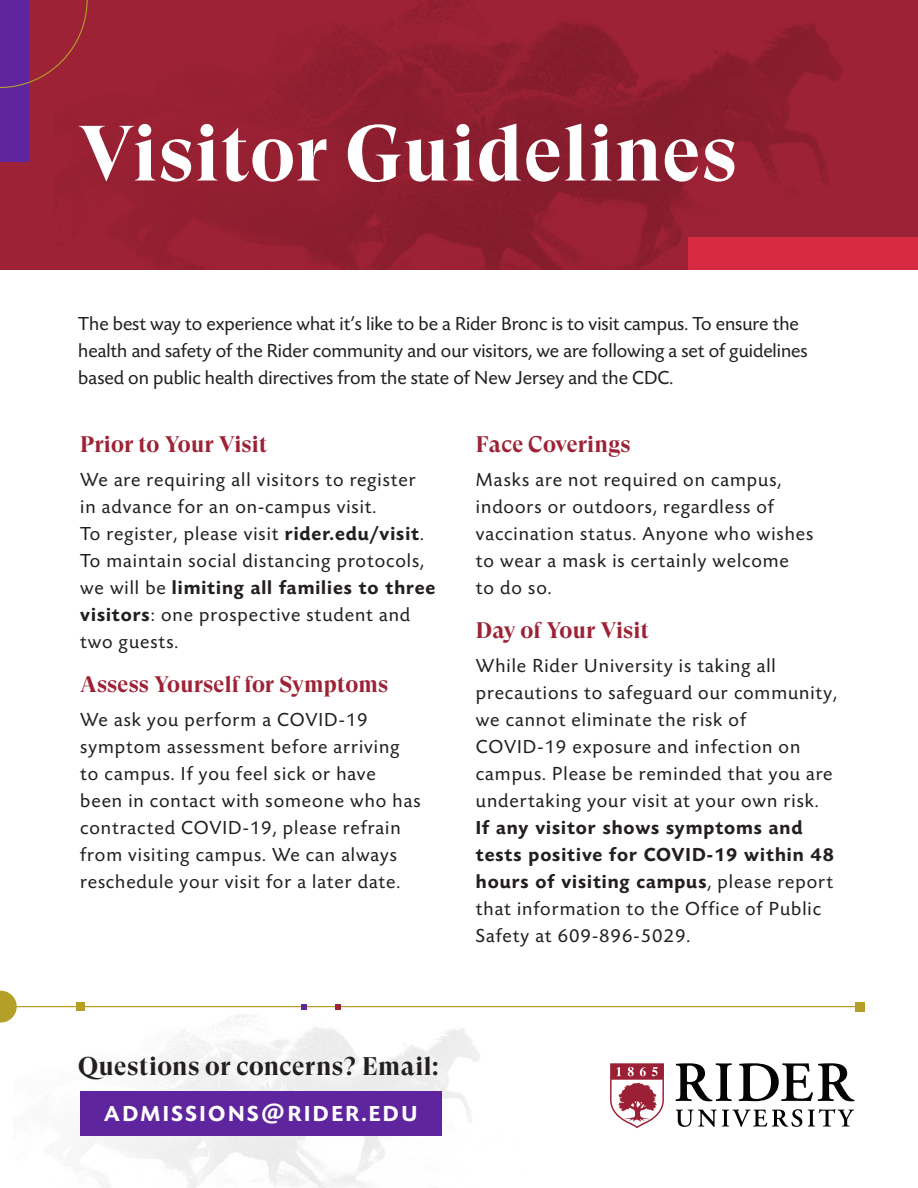
<style>
.page{position:relative;width:918px;height:1188px;background:#fff}
.page>*{position:absolute;margin:0;border:0;box-sizing:border-box;transform-origin:0 0}
.Title_Heading{font:700 78px "GT Super Display";letter-spacing:.02em;color:#fff}
.Footer_CTA{font:700 25.5px "GT Super Display";letter-spacing:.02em;color:#231f20}
.Section_Header{font:700 22.5px "GT Super Display";letter-spacing:.01em;color:#9d2235}
.Footer_URL{font:600 22.5px "Today Sans Now Pro";letter-spacing:.11em;color:#fff}
.Body_Copy{font:19.5px/27px "Today Sans Now Pro";letter-spacing:.05em;color:#231f20}
.Intro_Paragraph{font:19.5px/27px "Today Sans Now Pro";color:#231f20}
.s1{font-weight:600}
</style>
<div class="page">
<div style="left:0;top:0;width:918px;height:270px;background:#9d2235"></div>
<img style="left:141px;top:0;width:777px;height:270px">
<div style="left:0;top:0;width:28px;height:162px;background:#5f259f"></div>
<svg style="left:0;top:0;width:88px;height:88px"></svg>
<div style="left:688px;top:238px;width:230px;height:32px;background:#d52a3f"></div>
<svg style="left:0;top:991px;width:17px;height:32px"></svg>
<hr style="left:5px;top:1006px;width:859px;height:1px;background:#b49f29">
<div style="left:856px;top:1002px;width:9px;height:9px;background:#b49f29"></div>
<div style="left:77px;top:1002px;width:8px;height:8px;background:#b49f29"></div>
<svg style="left:335px;top:1004px;width:5px;height:5px"></svg>
<svg style="left:301px;top:1004px;width:6px;height:5px"></svg>
<div style="left:80px;top:1091px;width:362px;height:45px;background:#5f259f"></div>
<svg style="left:676px;top:1109px;width:126px;height:18px"></svg>
<svg style="left:808px;top:1109px;width:46px;height:18px"></svg>
<svg style="left:675px;top:1063px;width:57px;height:38px"></svg>
<svg style="left:739px;top:1063px;width:116px;height:38px"></svg>
<svg style="left:610px;top:1063px;width:54px;height:65px"></svg>
<h1 class="Title_Heading" style="left:78px;top:112px;width:660px">Visitor Guidelines</h1>
<p class="Intro_Paragraph" style="left:78px;top:310px;width:731px">The best way to experience what it’s like to be a Rider Bronc is to visit campus. To ensure the health and safety of the Rider community and our visitors, we are following a set of guidelines based on public health directives from the state of New Jersey and the CDC.</p>
<h2 class="Section_Header" style="left:80px;top:433px;width:189px">Prior to Your Visit</h2>
<p class="Body_Copy" style="left:80px;top:466px;width:356px">We are requiring all visitors to register in advance for an on-campus visit.<br>To register, please visit <span class="s1">rider.edu/visit</span>.<br>To maintain social distancing protocols, we will be <span class="s1">limiting all families to three visitors</span>: one prospective student and two guests.</p>
<h2 class="Section_Header" style="left:80px;top:673px;width:309px">Assess Yourself for Symptoms</h2>
<p class="Body_Copy" style="left:80px;top:706px;width:342px">We ask you perform a COVID-19 symptom assessment before arriving to campus. If you feel sick or have been in contact with someone who has contracted COVID-19, please refrain from visiting campus. We can always reschedule your visit for a later date.</p>
<h2 class="Section_Header" style="left:476px;top:433px;width:156px">Face Coverings</h2>
<p class="Body_Copy" style="left:476px;top:466px;width:339px">Masks are not required on campus, indoors or outdoors, regardless of vaccination status. Anyone who wishes to wear a mask is certainly welcome<br>to do so.</p>
<h2 class="Section_Header" style="left:476px;top:619px;width:175px">Day of Your Visit</h2>
<p class="Body_Copy" style="left:476px;top:652px;width:363px">While Rider University is taking all precautions to safeguard our community, we cannot eliminate the risk of COVID-19 exposure and infection on campus. Please be reminded that you are undertaking your visit at your own risk.<br><span class="s1">If any visitor shows symptoms and tests positive for COVID-19 within 48 hours of visiting campus</span>, please report that information to the Office of Public Safety at 609-896-5029.</p>
<h3 class="Footer_CTA" style="left:78px;top:1053px;width:362px">Questions or concerns? Email:</h3>
<h3 class="Footer_URL" style="left:104px;top:1100px;width:315px">ADMISSIONS@RIDER.EDU</h3>
</div>
